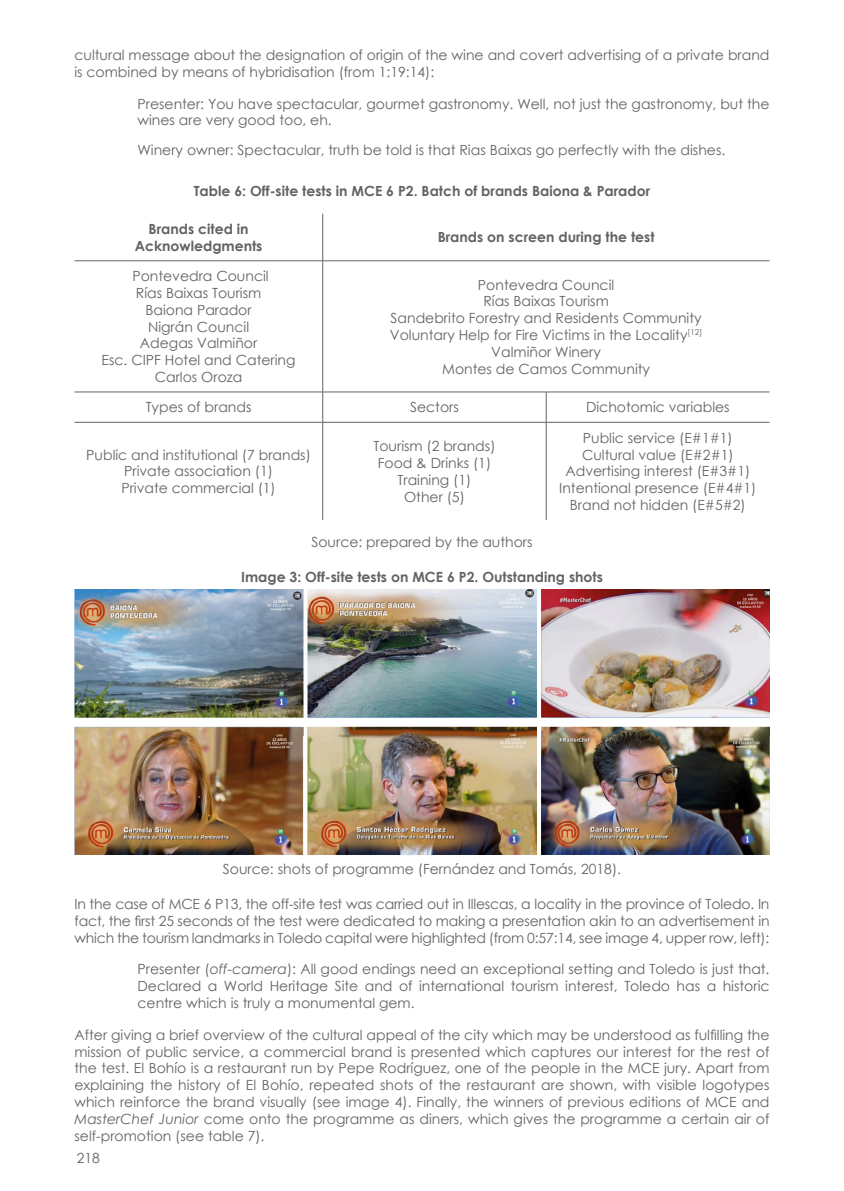
<style>
.page{position:relative;width:844px;height:1191px;background:#fff}
.page>*{position:absolute;margin:0;border:0;box-sizing:border-box;transform-origin:0 0}
.Cuerpo_Artículo{font:14px/16.8px "Century Gothic";color:#636366;text-align:center}
.Cita__40{font:14px/16.8px "Century Gothic";color:#636366}
.Título_figuras{font:700 14px "Century Gothic";color:#636366}
.Pie_de_foto{font:14px "Century Gothic";color:#636366}
.Sección_Artículo{font:700 14px/16.8px "Century Gothic";color:#636366;text-align:center}
.s1{font-style:italic}
</style>
<div class="page">
<hr style="left:322px;top:214px;width:1px;height:46px;background:#636366">
<hr style="left:74px;top:260px;width:248px;height:1px;background:#636366">
<hr style="left:322px;top:260px;width:224px;height:1px;background:#636366">
<hr style="left:322px;top:261px;width:1px;height:131px;background:#636366">
<hr style="left:546px;top:260px;width:223px;height:1px;background:#636366">
<hr style="left:74px;top:392px;width:248px;height:1px;background:#636366">
<hr style="left:322px;top:392px;width:224px;height:1px;background:#636366">
<hr style="left:322px;top:392px;width:1px;height:30px;background:#636366">
<hr style="left:546px;top:392px;width:223px;height:1px;background:#636366">
<hr style="left:545px;top:392px;width:1px;height:30px;background:#636366">
<hr style="left:74px;top:422px;width:248px;height:1px;background:#636366">
<hr style="left:322px;top:422px;width:224px;height:1px;background:#636366">
<hr style="left:322px;top:422px;width:1px;height:98px;background:#636366">
<hr style="left:546px;top:422px;width:223px;height:1px;background:#636366">
<hr style="left:545px;top:422px;width:1px;height:98px;background:#636366">
<img style="left:74px;top:589px;width:695px;height:266px">
<p class="Cuerpo_Artículo" style="left:74px;top:46px;width:696px;text-align:left">cultural message about the designation of origin of the wine and covert advertising of a private brand is combined by means of hybridisation (from 1:19:14):</p>
<p class="Cita__40" style="left:137px;top:95px;width:633px">Presenter: You have spectacular, gourmet gastronomy. Well, not just the gastronomy, but the wines are very good too, eh.</p>
<p class="Cita__40" style="left:137px;top:141px;width:589px">Winery owner: Spectacular, truth be told is that Rias Baixas go perfectly with the dishes.</p>
<p class="Título_figuras" style="left:194px;top:181px;width:458px">Table 6: Off-site tests in MCE 6 P2. Batch of brands Baiona &amp; Parador</p>
<p class="Sección_Artículo" style="left:135px;top:220px;width:129px">Brands cited in<br>Acknowledgments</p>
<p class="Sección_Artículo" style="left:437px;top:228px;width:218px">Brands on screen during the test</p>
<p class="Cuerpo_Artículo" style="left:102px;top:267px;width:195px">Pontevedra Council<br>Rías Baixas Tourism<br>Baiona Parador<br>Nigrán Council<br>Adegas Valmiñor<br>Esc. CIPF Hotel and Catering<br>Carlos Oroza</p>
<p class="Cuerpo_Artículo" style="left:390px;top:276px;width:314px">Pontevedra Council<br>Rías Baixas Tourism<br>Sandebrito Forestry and Residents Community<br>Voluntary Help for Fire Victims in the Locality<sup>[12]<br></sup>Valmiñor Winery<br>Montes de Camos Community</p>
<p class="Cuerpo_Artículo" style="left:146px;top:399px;width:107px">Types of brands</p>
<p class="Cuerpo_Artículo" style="left:410px;top:399px;width:50px">Sectors</p>
<p class="Cuerpo_Artículo" style="left:586px;top:399px;width:145px">Dichotomic variables</p>
<p class="Cuerpo_Artículo" style="left:86px;top:446px;width:226px">Public and institutional (7 brands)<br>Private association (1)<br>Private commercial (1)</p>
<p class="Cuerpo_Artículo" style="left:373px;top:437px;width:123px">Tourism (2 brands)<br>Food &amp; Drinks (1)<br>Training (1)<br>Other (5)</p>
<p class="Cuerpo_Artículo" style="left:559px;top:429px;width:199px">Public service (E#1#1)<br>Cultural value (E#2#1)<br>Advertising interest (E#3#1)<br>Intentional presence (E#4#1)<br>Brand not hidden (E#5#2)</p>
<p class="Pie_de_foto" style="left:311px;top:532px;width:222px">Source: prepared by the authors</p>
<p class="Título_figuras" style="left:241px;top:566px;width:363px">Image 3: Off-site tests on MCE 6 P2. Outstanding shots</p>
<p class="Pie_de_foto" style="left:223px;top:859px;width:399px">Source: shots of programme (Fernández and Tomás, 2018).</p>
<p class="Cuerpo_Artículo" style="left:74px;top:895px;width:696px;text-align:justify">In the case of MCE 6 P13, the off-site test was carried out in Illescas, a locality in the province of Toledo. In fact, the first 25 seconds of the test were dedicated to making a presentation akin to an advertisement in which the tourism landmarks in Toledo capital were highlighted (from 0:57:14, see image 4, upper row, left):</p>
<p class="Cita__40" style="left:137px;top:960px;width:633px;text-align:justify">Presenter (<span class="s1">off-camera</span>): All good endings need an exceptional setting and Toledo is just that.<br>Declared a World Heritage Site and of international tourism interest, Toledo has a historic centre which is truly a monumental gem.</p>
<p class="Cuerpo_Artículo" style="left:74px;top:1026px;width:696px;text-align:justify">After giving a brief overview of the cultural appeal of the city which may be understood as fulfilling the mission of public service, a commercial brand is presented which captures our interest for the rest of the test. El Bohío is a restaurant run by Pepe Rodríguez, one of the people in the MCE jury. Apart from explaining the history of El Bohío, repeated shots of the restaurant are shown, with visible logotypes which reinforce the brand visually (see image 4). Finally, the winners of previous editions of MCE and <span class="s1">MasterChef Junior</span> come onto the programme as diners, which gives the programme a certain air of self-promotion (see table 7).</p>
<p class="Cuerpo_Artículo" style="left:77px;top:1149px;width:25px">218</p>
</div>
